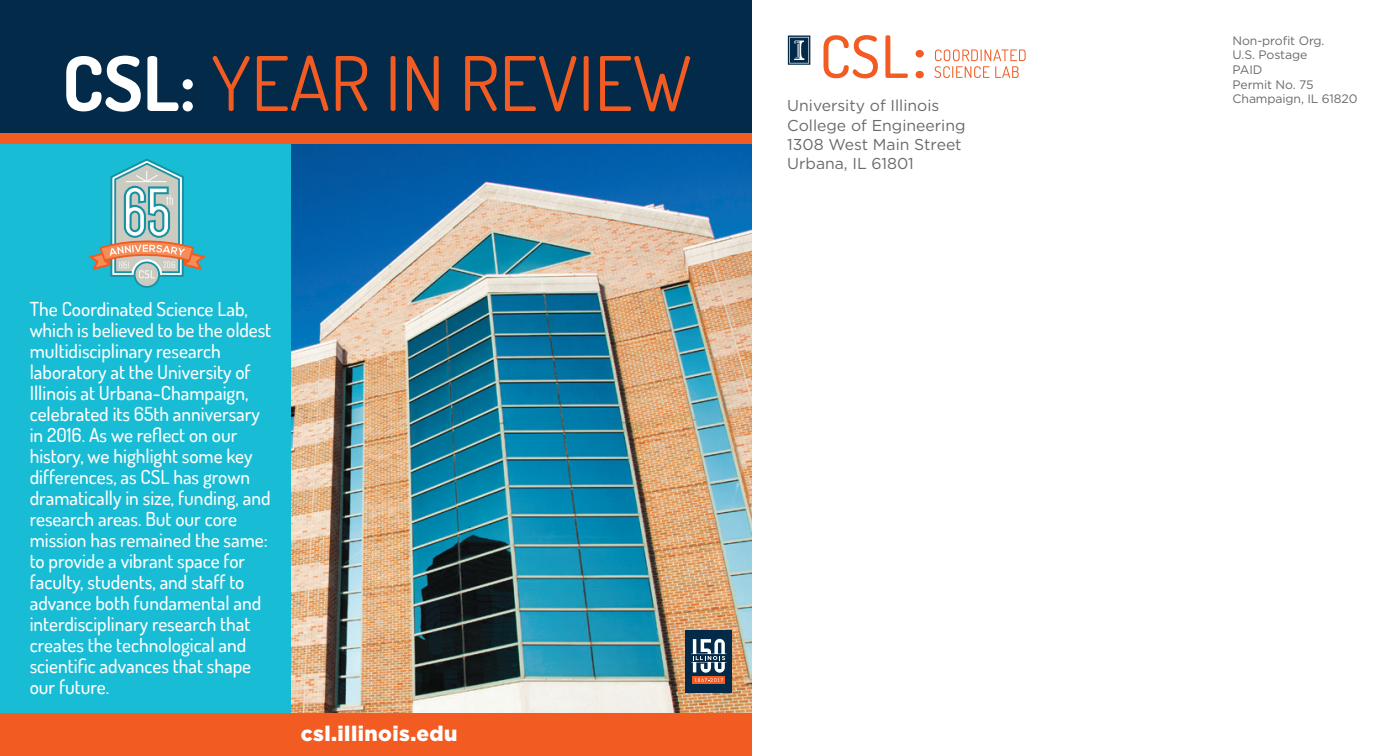
<style>
.page{position:relative;width:1386px;height:756px;background:#fff}
.page>*{position:absolute;margin:0;border:0;box-sizing:border-box;transform-origin:0 0}
.t1{font:75.25px "Dosis";color:#f25b21}
.t2{font:900 21px "Gotham";letter-spacing:.02em;color:#fff}
.t3{font:500 19.25px/21px "Dosis";color:#fff}
.t4{font:15.75px/19.2px "Gotham";color:#686b6a}
.t5{font:12.25px/14.7px "Gotham";letter-spacing:-.01em;color:#686b6a}
.s1{font-weight:700;color:#fff}
</style>
<div class="page">
<img style="left:291px;top:144px;width:461px;height:570px">
<div style="left:0;top:0;width:755px;height:137px;background:#042a4a"></div>
<svg style="left:824px;top:35px;width:54px;height:43px"></svg>
<svg style="left:885px;top:35px;width:23px;height:43px"></svg>
<svg style="left:916px;top:50px;width:8px;height:28px"></svg>
<svg style="left:934px;top:49px;width:92px;height:29px"></svg>
<div style="left:0;top:137px;width:291px;height:619px;background:#18bcd4"></div>
<div style="left:0;top:133px;width:755px;height:11px;background:#f25b21"></div>
<div style="left:0;top:714px;width:755px;height:42px;background:#f25b21"></div>
<svg style="left:788px;top:36px;width:22px;height:29px"></svg>
<svg style="left:135px;top:262px;width:24px;height:25px"></svg>
<div style="left:134px;top:261px;width:26px;height:27px;border:2px solid #1692a2;border-radius:50%"></div>
<svg style="left:88px;top:158px;width:118px;height:120px"></svg>
<div style="left:686px;top:630px;width:46px;height:62px;background:#042a4a"></div>
<div style="left:693px;top:676px;width:32px;height:8px;background:#f25b21"></div>
<svg style="left:691px;top:639px;width:36px;height:43px"></svg>
<div style="left:752px;top:0;width:9px;height:756px;background:#fff"></div>
<h1 class="t1" style="left:62px;top:34px;width:631px"><span class="s1">CSL:</span> YEAR IN REVIEW</h1>
<p class="t3" style="left:30px;top:298px;width:243px">The Coordinated Science Lab, which is believed to be the oldest multidisciplinary research laboratory at the University of<br>Illinois at Urbana-Champaign, celebrated its 65th anniversary in 2016. As we reflect on our history, we highlight some key differences, as CSL has grown dramatically in size, funding, and research areas. But our core mission has remained the same: to provide a vibrant space for faculty, students, and staff to advance both fundamental and interdisciplinary research that creates the technological and scientific advances that shape our future.</p>
<p class="t2" style="left:301px;top:719px;width:158px">csl.illinois.edu</p>
<p class="t4" style="left:787px;top:96px;width:180px">University of Illinois<br>College of Engineering<br>1308 West Main Street<br>Urbana, IL 61801</p>
<p class="t5" style="left:1233px;top:33px;width:126px">Non-profit Org.<br>U.S. Postage<br>PAID<br>Permit No. 75<br>Champaign, IL 61820</p>
</div>
